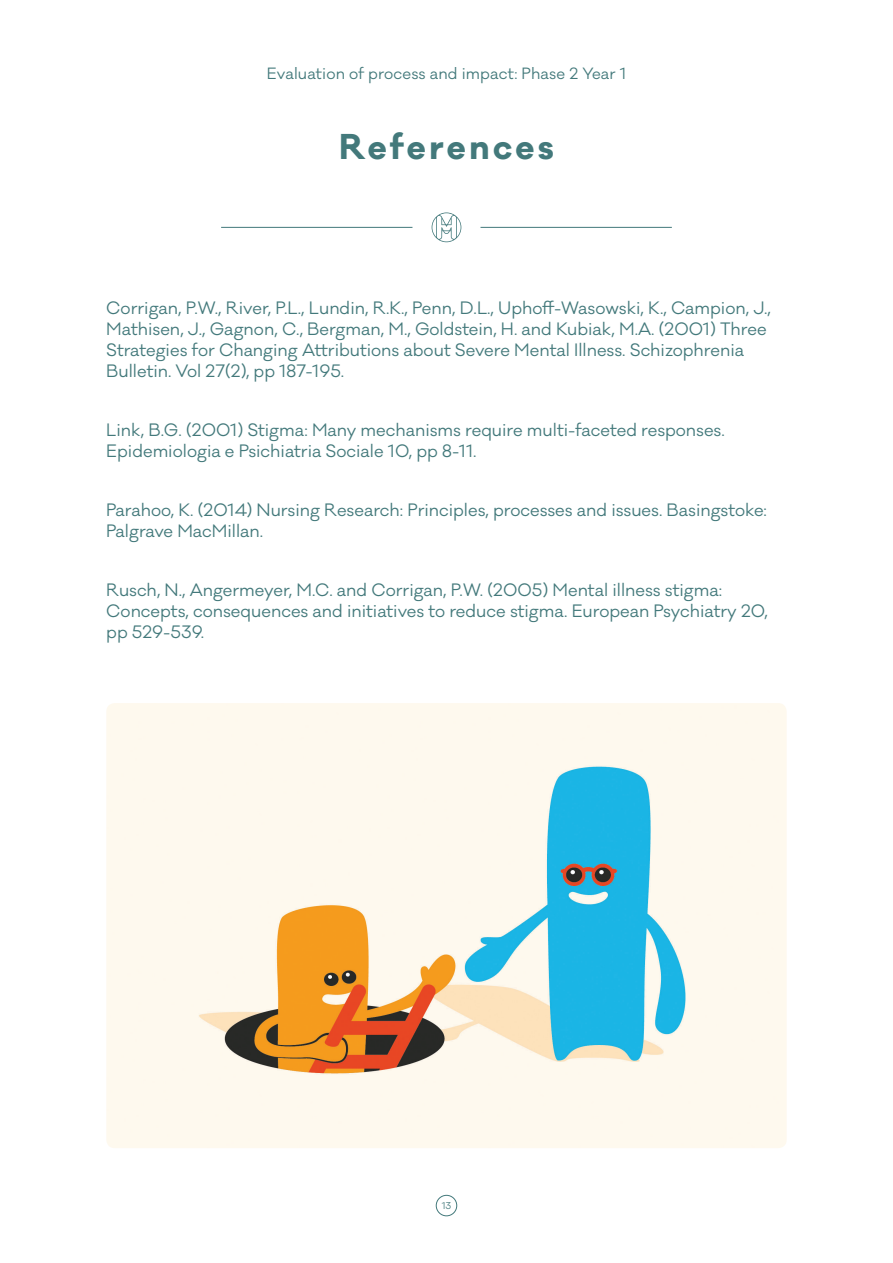
<style>
.page{position:relative;width:893px;height:1263px;background:#fff}
.page>*{position:absolute;margin:0;border:0;box-sizing:border-box;transform-origin:0 0}
.t1{font:700 33px "Galano Classic";letter-spacing:.1em;color:#43797b}
.t2{font:16.5px/21px "Galano Classic";color:#43797b}
.t3{font:15px "Galano Classic";letter-spacing:.01em;color:#43797b}
.t4{font:9px "Galano Classic";color:#43797b}
</style>
<div class="page">
<div style="left:436px;top:1195px;width:21px;height:21px;border:1px solid #43797b;border-radius:50%"></div>
<hr style="left:221px;top:227px;width:191px;height:1px;background:#43797b">
<hr style="left:480px;top:227px;width:192px;height:1px;background:#43797b">
<svg style="left:432px;top:212px;width:29px;height:30px"></svg>
<img style="left:106px;top:703px;width:681px;height:445px">
<p class="t3" style="left:267px;top:64px;width:361px">Evaluation of process and impact: Phase 2 Year 1</p>
<h1 class="t1" style="left:339px;top:124px;width:216px">References</h1>
<p class="t2" style="left:106px;top:298px;width:666px">Corrigan, P.W., River, P.L., Lundin, R.K., Penn, D.L., Uphoff-Wasowski, K., Campion, J., Mathisen, J., Gagnon, C., Bergman, M., Goldstein, H. and Kubiak, M.A. (2001) Three Strategies for Changing Attributions about Severe Mental Illness. Schizophrenia Bulletin. Vol 27(2), pp 187-195.</p>
<p class="t2" style="left:106px;top:420px;width:620px">Link, B.G. (2001) Stigma: Many mechanisms require multi-faceted responses.<br>Epidemiologia e Psichiatria Sociale 10, pp 8-11.</p>
<p class="t2" style="left:106px;top:500px;width:662px">Parahoo, K. (2014) Nursing Research: Principles, processes and issues. Basingstoke:<br>Palgrave MacMillan.</p>
<p class="t2" style="left:106px;top:580px;width:663px">Rusch, N., Angermeyer, M.C. and Corrigan, P.W. (2005) Mental illness stigma:<br>Concepts, consequences and initiatives to reduce stigma. European Psychiatry 20, pp 529-539.</p>
<p class="t4" style="left:442px;top:1200px;width:11px">13</p>
</div>
